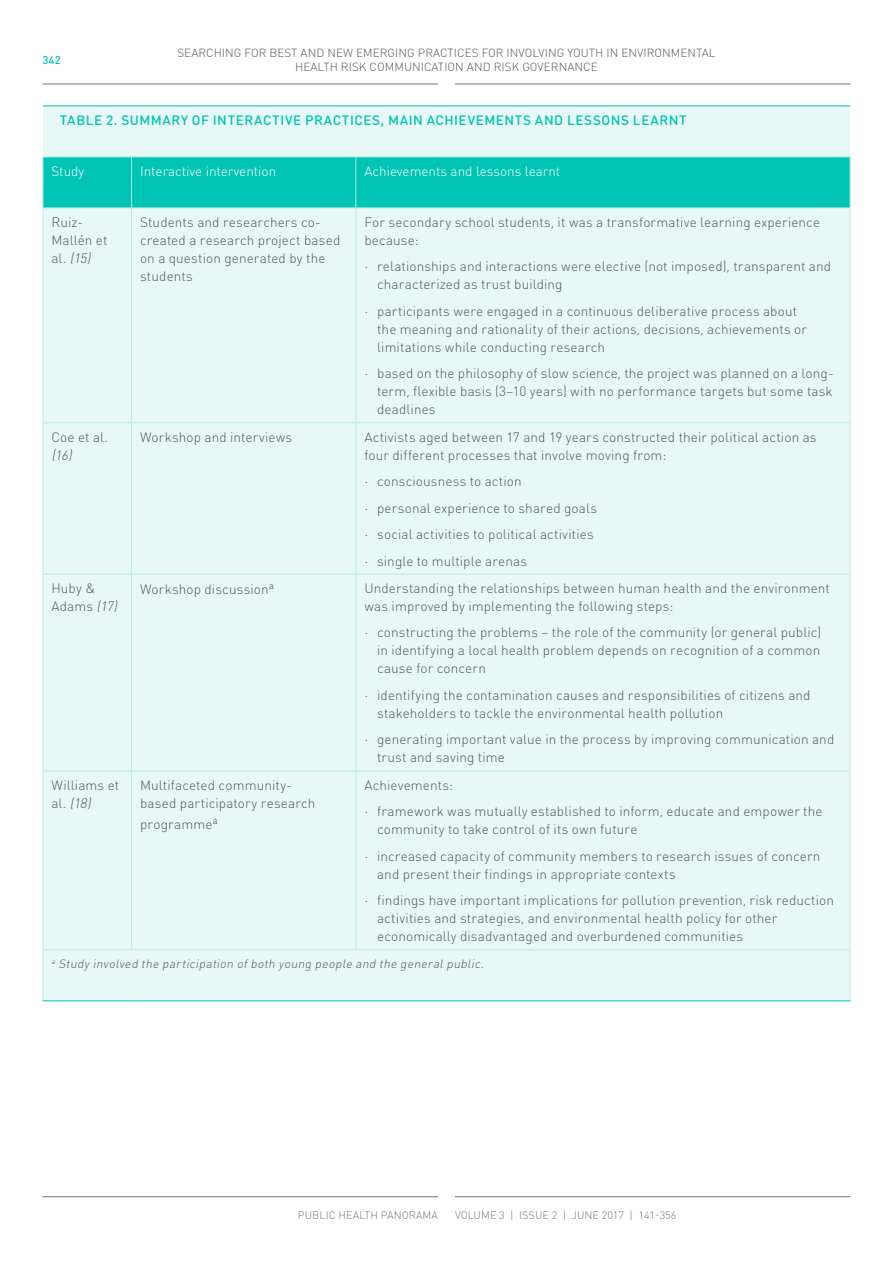
<style>
.page{position:relative;width:893px;height:1263px;background:#fff}
.page>*{position:absolute;margin:0;border:0;box-sizing:border-box;transform-origin:0 0}
.TABLE_BODY{font:300 13.5px/18px "DIN Round Pro";letter-spacing:.01em;color:#57585a}
.TABLE_TITLE{font:500 13.5px "DIN Round Pro";letter-spacing:.045em;color:#00c4b4}
.TABLE_HEADER{font:300 13.5px "DIN Round Pro";color:#fff}
.TABLE_NOTE{font:italic 300 12px "DIN Round Pro";color:#57585a}
.t1{font:300 11.7px/14.1px "DIN Round Pro";letter-spacing:.005em;color:#57585a;text-align:center}
.t2{font:500 11.25px "DIN Round Pro";color:#00c4b4}
.t3{font:300 10.8px "DIN Round Pro";letter-spacing:.005em;color:#757679}
.s1{font-style:italic}
</style>
<div class="page">
<hr style="left:43px;top:84px;width:395px;height:1px;background:#757679">
<hr style="left:455px;top:84px;width:395px;height:1px;background:#757679">
<hr style="left:43px;top:1196px;width:395px;height:1px;background:#757679">
<hr style="left:455px;top:1196px;width:395px;height:1px;background:#757679">
<div style="left:43px;top:107px;width:807px;height:893px;background:#e7f8f6"></div>
<div style="left:44px;top:158px;width:806px;height:50px;background:#00c4b4"></div>
<hr style="left:131px;top:157px;width:1px;height:51px;background:#b6ede6">
<hr style="left:355px;top:157px;width:1px;height:51px;background:#b6ede6">
<hr style="left:131px;top:208px;width:1px;height:214px;background:#b6ede6">
<hr style="left:355px;top:208px;width:1px;height:214px;background:#b6ede6">
<hr style="left:43px;top:422px;width:89px;height:1px;background:#b6ede6">
<hr style="left:132px;top:422px;width:224px;height:1px;background:#b6ede6">
<hr style="left:131px;top:423px;width:1px;height:151px;background:#b6ede6">
<hr style="left:356px;top:422px;width:494px;height:1px;background:#b6ede6">
<hr style="left:355px;top:423px;width:1px;height:151px;background:#b6ede6">
<hr style="left:43px;top:574px;width:89px;height:1px;background:#b6ede6">
<hr style="left:132px;top:574px;width:224px;height:1px;background:#b6ede6">
<hr style="left:131px;top:574px;width:1px;height:197px;background:#b6ede6">
<hr style="left:356px;top:574px;width:494px;height:1px;background:#b6ede6">
<hr style="left:355px;top:574px;width:1px;height:197px;background:#b6ede6">
<hr style="left:131px;top:771px;width:1px;height:178px;background:#b6ede6">
<hr style="left:355px;top:771px;width:1px;height:178px;background:#b6ede6">
<hr style="left:43px;top:106px;width:89px;height:1px;background:#00c4b4">
<hr style="left:132px;top:106px;width:224px;height:1px;background:#00c4b4">
<hr style="left:356px;top:106px;width:494px;height:1px;background:#00c4b4">
<hr style="left:43px;top:157px;width:89px;height:1px;background:#b6ede6">
<hr style="left:43px;top:157px;width:1px;height:51px;background:#b6ede6">
<hr style="left:132px;top:157px;width:224px;height:1px;background:#b6ede6">
<hr style="left:356px;top:157px;width:494px;height:1px;background:#b6ede6">
<hr style="left:850px;top:157px;width:1px;height:51px;background:#b6ede6">
<hr style="left:43px;top:208px;width:89px;height:1px;background:#b6ede6">
<hr style="left:43px;top:208px;width:1px;height:214px;background:#b6ede6">
<hr style="left:132px;top:208px;width:224px;height:1px;background:#b6ede6">
<hr style="left:356px;top:208px;width:494px;height:1px;background:#b6ede6">
<hr style="left:850px;top:208px;width:1px;height:214px;background:#b6ede6">
<hr style="left:43px;top:423px;width:1px;height:151px;background:#b6ede6">
<hr style="left:850px;top:423px;width:1px;height:151px;background:#b6ede6">
<hr style="left:43px;top:574px;width:1px;height:197px;background:#b6ede6">
<hr style="left:850px;top:574px;width:1px;height:197px;background:#b6ede6">
<hr style="left:43px;top:950px;width:1px;height:50px;background:#b6ede6">
<hr style="left:850px;top:950px;width:1px;height:50px;background:#b6ede6">
<hr style="left:43px;top:1000px;width:89px;height:1px;background:#00c4b4">
<hr style="left:132px;top:1000px;width:224px;height:1px;background:#00c4b4">
<hr style="left:356px;top:1000px;width:494px;height:1px;background:#00c4b4">
<hr style="left:43px;top:771px;width:89px;height:1px;background:#b6ede6">
<hr style="left:43px;top:771px;width:1px;height:178px;background:#b6ede6">
<hr style="left:132px;top:771px;width:224px;height:1px;background:#b6ede6">
<hr style="left:356px;top:771px;width:494px;height:1px;background:#b6ede6">
<hr style="left:850px;top:771px;width:1px;height:178px;background:#b6ede6">
<hr style="left:43px;top:949px;width:89px;height:1px;background:#b6ede6">
<hr style="left:132px;top:949px;width:224px;height:1px;background:#b6ede6">
<hr style="left:356px;top:949px;width:494px;height:1px;background:#b6ede6">
<p class="t2" style="left:43px;top:52px;width:20px">342</p>
<p class="t1" style="left:177px;top:45px;width:540px">SEARCHING FOR BEST AND NEW EMERGING PRACTICES FOR INVOLVING YOUTH IN ENVIRONMENTAL<br>HEALTH RISK COMMUNICATION AND RISK GOVERNANCE</p>
<p class="TABLE_TITLE" style="left:60px;top:111px;width:628px">TABLE 2. SUMMARY OF INTERACTIVE PRACTICES, MAIN ACHIEVEMENTS AND LESSONS LEARNT</p>
<p class="TABLE_HEADER" style="left:51px;top:162px;width:35px">Study</p>
<p class="TABLE_HEADER" style="left:140px;top:162px;width:138px">Interactive intervention</p>
<p class="TABLE_HEADER" style="left:364px;top:162px;width:197px">Achievements and lessons learnt</p>
<p class="TABLE_BODY" style="left:51px;top:212px;width:58px">Ruiz-<br>Mallén et a l . <span class="s1">(15)</span></p>
<p class="TABLE_BODY" style="left:140px;top:212px;width:202px">Students and researchers co&shy;created a research project based on a question generated by the students</p>
<p class="TABLE_BODY" style="left:364px;top:212px;width:457px">For secondary school students, it was a transformative learning experience because:</p>
<p class="TABLE_BODY" style="left:377px;top:257px;width:455px;text-indent:-13px">· relationships and interactions were elective (not imposed), transparent and characterized as trust building</p>
<p class="TABLE_BODY" style="left:377px;top:301px;width:431px;text-indent:-13px">· participants were engaged in a continuous deliberative process about the meaning and rationality of their actions, decisions, achievements or limitations while conducting research</p>
<p class="TABLE_BODY" style="left:377px;top:364px;width:458px;text-align:justify;text-indent:-13px">· based on the philosophy of slow science, the project was planned on a long&shy;term, flexible basis (3–10 years) with no performance targets but some task deadlines</p>
<p class="TABLE_BODY" style="left:51px;top:427px;width:58px">Coe et al. <span class="s1">(16)</span></p>
<p class="TABLE_BODY" style="left:140px;top:427px;width:154px">Workshop and interviews</p>
<p class="TABLE_BODY" style="left:364px;top:427px;width:454px">Activists aged between 17 and 19 years constructed their political action as four different processes that involve moving from:</p>
<p class="TABLE_BODY" style="left:364px;top:472px;width:159px">· consciousness to action</p>
<p class="TABLE_BODY" style="left:364px;top:498px;width:234px">· personal experience to shared goals</p>
<p class="TABLE_BODY" style="left:364px;top:525px;width:231px">· social activities to political activities</p>
<p class="TABLE_BODY" style="left:364px;top:551px;width:164px">· single to multiple arenas</p>
<p class="TABLE_BODY" style="left:51px;top:579px;width:71px">Huby &amp;<br>Adams <span class="s1">(17)</span></p>
<p class="TABLE_BODY" style="left:140px;top:580px;width:135px">Workshop discussion<sup>a</sup></p>
<p class="TABLE_BODY" style="left:364px;top:579px;width:467px">Understanding the relationships between human health and the environment was improved by implementing the following steps:</p>
<p class="TABLE_BODY" style="left:377px;top:623px;width:446px;text-align:justify;text-indent:-13px">· constructing the problems – the role of the community (or general public) in identifying a local health problem depends on recognition of a common cause for concern</p>
<p class="TABLE_BODY" style="left:377px;top:686px;width:435px;text-indent:-13px">· identifying the contamination causes and responsibilities of citizens and stakeholders to tackle the environmental health pollution</p>
<p class="TABLE_BODY" style="left:377px;top:730px;width:459px;text-indent:-13px">· generating important value in the process by improving communication and trust and saving time</p>
<p class="TABLE_BODY" style="left:51px;top:775px;width:69px">Williams et a l . <span class="s1">(18)</span></p>
<p class="TABLE_BODY" style="left:140px;top:775px;width:177px">Multifaceted community&shy;based participatory research</p>
<p class="TABLE_BODY" style="left:140px;top:814px;width:79px">programme<sup>a</sup></p>
<p class="TABLE_BODY" style="left:364px;top:775px;width:90px">Achievements:</p>
<p class="TABLE_BODY" style="left:377px;top:802px;width:447px;text-indent:-13px">· framework was mutually established to inform, educate and empower the community to take control of its own future</p>
<p class="TABLE_BODY" style="left:377px;top:846px;width:445px;text-indent:-13px">· increased capacity of community members to research issues of concern and present their findings in appropriate contexts</p>
<p class="TABLE_BODY" style="left:377px;top:891px;width:458px;text-indent:-13px">· findings have important implications for pollution prevention, risk reduction activities and strategies, and environmental health policy for other economically disadvantaged and overburdened communities</p>
<p class="TABLE_NOTE" style="left:51px;top:955px;width:437px"><sup>a</sup> Study involved the participation of both young people and the general public.</p>
<p class="t3" style="left:298px;top:1208px;width:142px">PUBLIC HEALTH PANORAMA</p>
<p class="t3" style="left:455px;top:1208px;width:223px">VOLUME 3 | ISSUE 2 | JUNE 2017 | 141-356</p>
</div>
